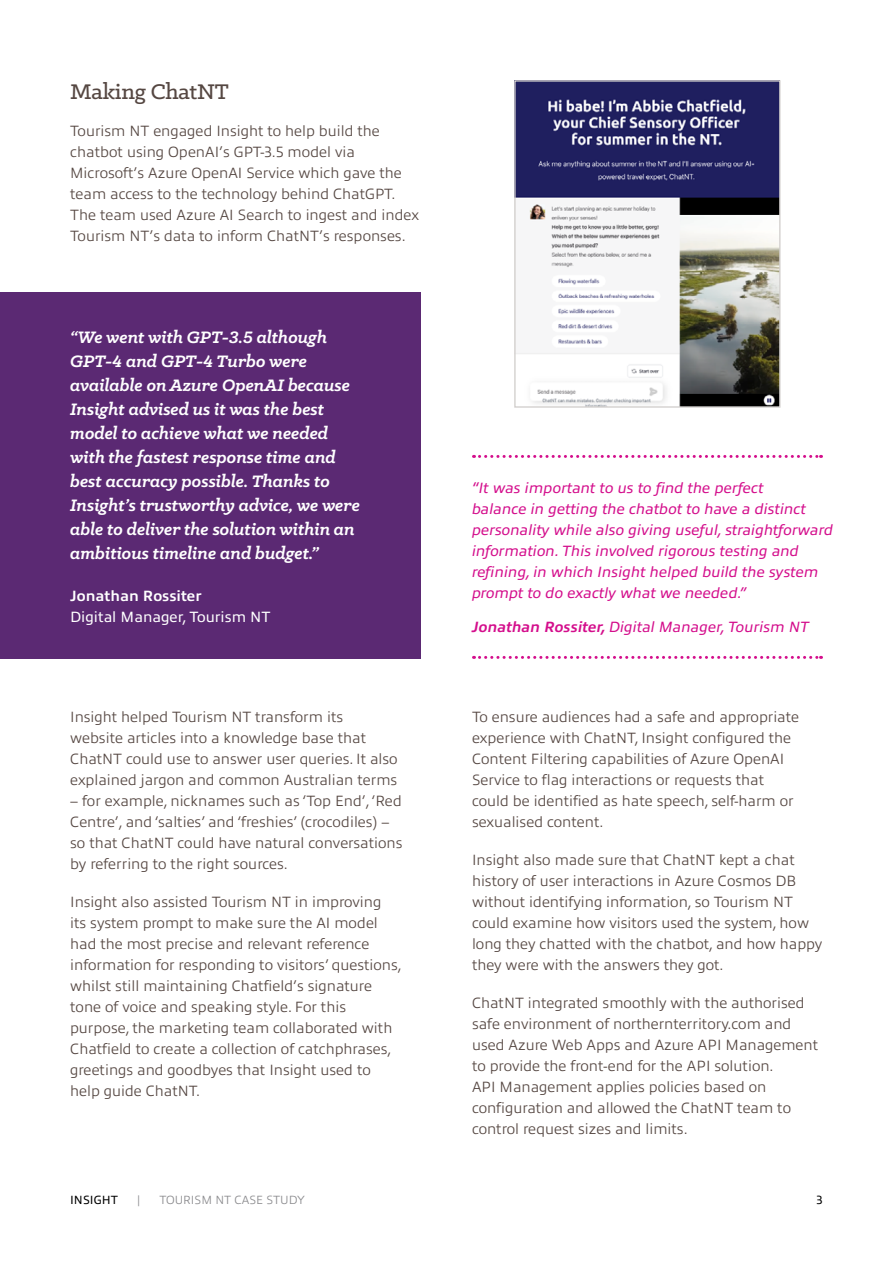
<style>
.page{position:relative;width:893px;height:1263px;background:#fff}
.page>*{position:absolute;margin:0;border:0;box-sizing:border-box;transform-origin:0 0}
.t1{font:500 24px "Klinic Slab";letter-spacing:-.01em;color:#554742}
.t2{font:italic 700 18.75px/24px "Klinic Slab";color:#fff}
.t3{font:300 15px/21px "Allumi Pro";color:#554742}
.t4{font:italic 15px/21px "Allumi Pro";color:#d40e8c}
.t5{font:15px "Allumi Pro";color:#fff}
.t6{font:700 15px "Allumi Pro";color:#fff}
.t7{font:300 12px "Allumi Pro";color:#8a8a8d}
.t8{font:12px "Allumi Pro";color:#000}
.s1{font-weight:700}
</style>
<div class="page">
<div style="left:0;top:293px;width:421px;height:366px;background:#5b2973"></div>
<svg style="left:473px;top:455px;width:348px;height:3px"></svg>
<svg style="left:473px;top:656px;width:348px;height:3px"></svg>
<img style="left:516px;top:82px;width:262px;height:324px">
<div style="left:514px;top:80px;width:266px;height:328px;border:1px solid #d3d0ce"></div>
<h1 class="t1" style="left:70px;top:76px;width:160px">Making ChatNT</h1>
<p class="t3" style="left:70px;top:119px;width:350px">Tourism NT engaged Insight to help build the chatbot using OpenAI’s GPT-3.5 model via Microsoft’s Azure OpenAI Service which gave the team access to the technology behind ChatGPT.<br>The team used Azure AI Search to ingest and index Tourism NT’s data to inform ChatNT’s responses.</p>
<p class="t2" style="left:70px;top:325px;width:291px">“We went with GPT-3.5 although GPT-4 and GPT-4 Turbo were available on Azure OpenAI because Insight advised us it was the best model to achieve what we needed with the fastest response time and best accuracy possible. Thanks to Insight’s trustworthy advice, we were able to deliver the solution within an ambitious timeline and budget.”</p>
<p class="t6" style="left:70px;top:585px;width:133px">Jonathan Rossiter</p>
<p class="t5" style="left:70px;top:606px;width:202px">Digital Manager, Tourism NT</p>
<p class="t3" style="left:70px;top:705px;width:329px">Insight helped Tourism NT transform its website articles into a knowledge base that ChatNT could use to answer user queries. It also explained jargon and common Australian terms</p>
<p class="t3" style="left:70px;top:789px;width:334px">– for example, nicknames such as ‘Top End’, ‘Red Centre’, and ‘salties’ and ‘freshies’ (crocodiles) – so that ChatNT could have natural conversations by referring to the right sources.</p>
<p class="t3" style="left:70px;top:890px;width:333px">Insight also assisted Tourism NT in improving<br>its system prompt to make sure the AI model had the most precise and relevant reference information for responding to visitors’ questions, whilst still maintaining Chatfield’s signature tone of voice and speaking style. For this purpose, the marketing team collaborated with Chatfield to create a collection of catchphrases, greetings and goodbyes that Insight used to help guide ChatNT.</p>
<p class="t4" style="left:472px;top:476px;width:363px">“It was important to us to find the perfect<br>balance in getting the chatbot to have a distinct personality while also giving useful, straightforward information. This involved rigorous testing and refining, in which Insight helped build the system prompt to do exactly what we needed.”</p>
<p class="t4" style="left:472px;top:615px;width:339px"><span class="s1">Jonathan Rossiter,</span> Digital Manager, Tourism NT</p>
<p class="t3" style="left:472px;top:705px;width:329px">To ensure audiences had a safe and appropriate experience with ChatNT, Insight configured the Content Filtering capabilities of Azure OpenAI Service to flag interactions or requests that could be identified as hate speech, self-harm or sexualised content.</p>
<p class="t3" style="left:472px;top:848px;width:352px">Insight also made sure that ChatNT kept a chat history of user interactions in Azure Cosmos DB without identifying information, so Tourism NT could examine how visitors used the system, how long they chatted with the chatbot, and how happy they were with the answers they got.</p>
<p class="t3" style="left:472px;top:991px;width:348px">ChatNT integrated smoothly with the authorised safe environment of northernterritory.com and used Azure Web Apps and Azure API Management to provide the front-end for the API solution.<br>API Management applies policies based on configuration and allowed the ChatNT team to control request sizes and limits.</p>
<p class="t8" style="left:70px;top:1191px;width:49px">INSIGHT</p>
<p class="t7" style="left:137px;top:1191px;width:5px">|</p>
<p class="t7" style="left:159px;top:1191px;width:147px">TOURISM NT CASE STUDY</p>
<p class="t8" style="left:816px;top:1191px;width:8px">3</p>
</div>
